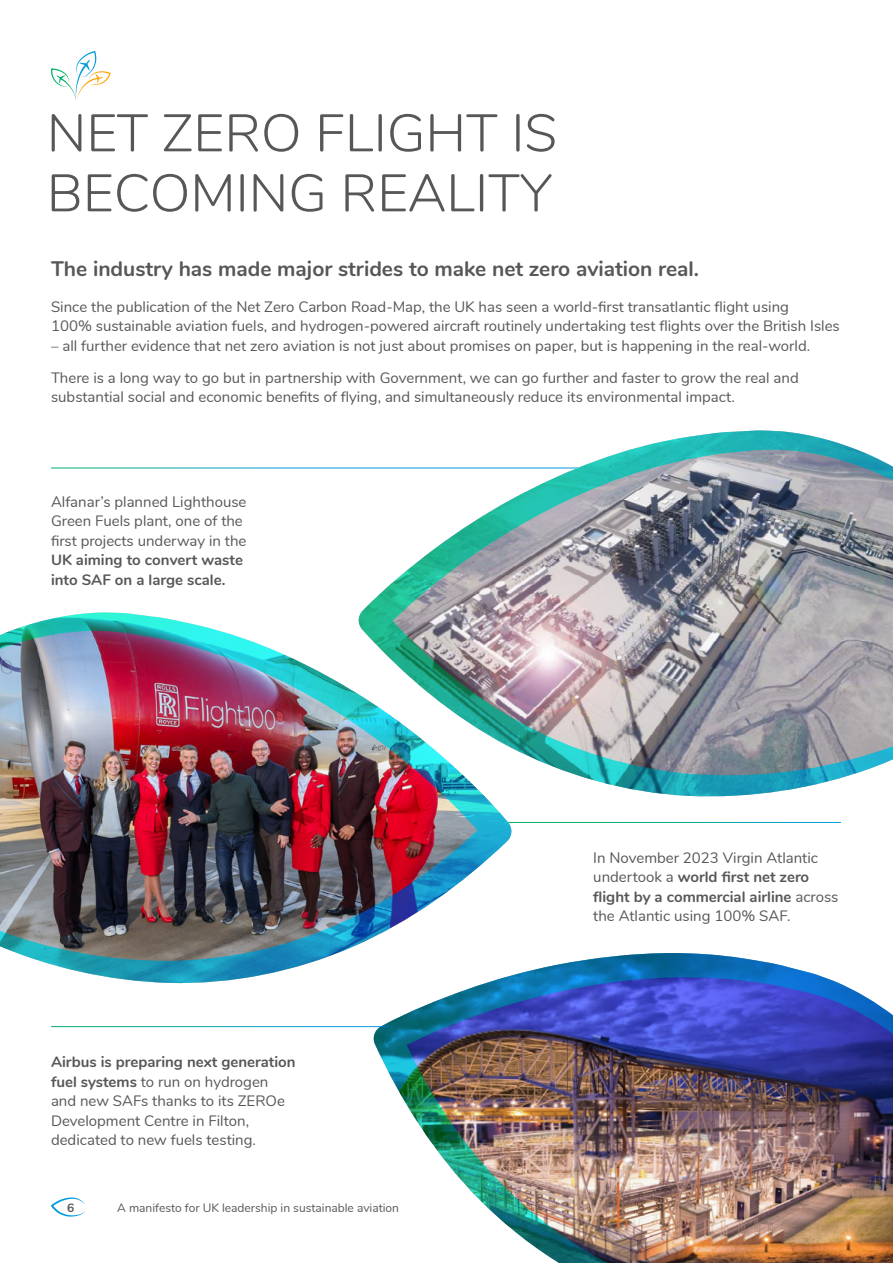
<style>
.page{position:relative;width:893px;height:1263px;background:#fff}
.page>*{position:absolute;margin:0;border:0;box-sizing:border-box;transform-origin:0 0}
.t1{font:300 52.5px/60px "Nunito";color:#575756}
.t2{font:700 21px "Nunito";color:#575756}
.t3{font:15px/19.5px "Nunito";color:#575756}
.t4{font:700 15px/19.5px "Nunito";color:#575756}
.t5{font:12px "Nunito";color:#575756}
.t6{font:700 12px "Nunito";color:#575756}
.s1{font-weight:700}
</style>
<div class="page">
<img style="left:357px;top:430px;width:536px;height:367px">
<img style="left:372px;top:953px;width:521px;height:310px">
<img style="left:0;top:612px;width:513px;height:372px">
<svg style="left:51px;top:51px;width:60px;height:50px"></svg>
<svg style="left:51px;top:1197px;width:34px;height:20px"></svg>
<h1 class="t1" style="left:47px;top:100px;width:512px">NET ZERO FLIGHT IS<br>BECOMING REALITY</h1>
<h2 class="t2" style="left:51px;top:253px;width:650px">The industry has made major strides to make net zero aviation real.</h2>
<p class="t3" style="left:51px;top:296px;width:790px">Since the publication of the Net Zero Carbon Road-Map, the UK has seen a world-first transatlantic flight using<br>100% sustainable aviation fuels, and hydrogen-powered aircraft routinely undertaking test flights over the British Isles</p>
<p class="t3" style="left:51px;top:329px;width:761px;line-height:32.2px">– all further evidence that net zero aviation is not just about promises on paper, but is happening in the real-world.<br>There is a long way to go but in partnership with Government, we can go further and faster to grow the real and</p>
<p class="t3" style="left:51px;top:387px;width:685px">substantial social and economic benefits of flying, and simultaneously reduce its environmental impact.</p>
<p class="t3" style="left:51px;top:491px;width:197px">Alfanar’s planned Lighthouse<br>Green Fuels plant, one of the first projects underway in the</p>
<p class="t4" style="left:51px;top:549px;width:193px">UK aiming to convert waste into SAF on a large scale.</p>
<p class="t3" style="left:51px;top:1051px;width:246px"><span class="s1">Airbus is preparing next generation fuel systems</span> to run on hydrogen and new SAFs thanks to its ZEROe<br>Development Centre in Filton, dedicated to new fuels testing.</p>
<p class="t6" style="left:67px;top:1199px;width:9px">6</p>
<p class="t5" style="left:117px;top:1199px;width:283px">A manifesto for UK leadership in sustainable aviation</p>
<p class="t3" style="left:593px;top:847px;width:247px">In November 2023 Virgin Atlantic undertook a <span class="s1">world first net zero flight by a commercial airline</span> across the Atlantic using 100% SAF.</p>
</div>
